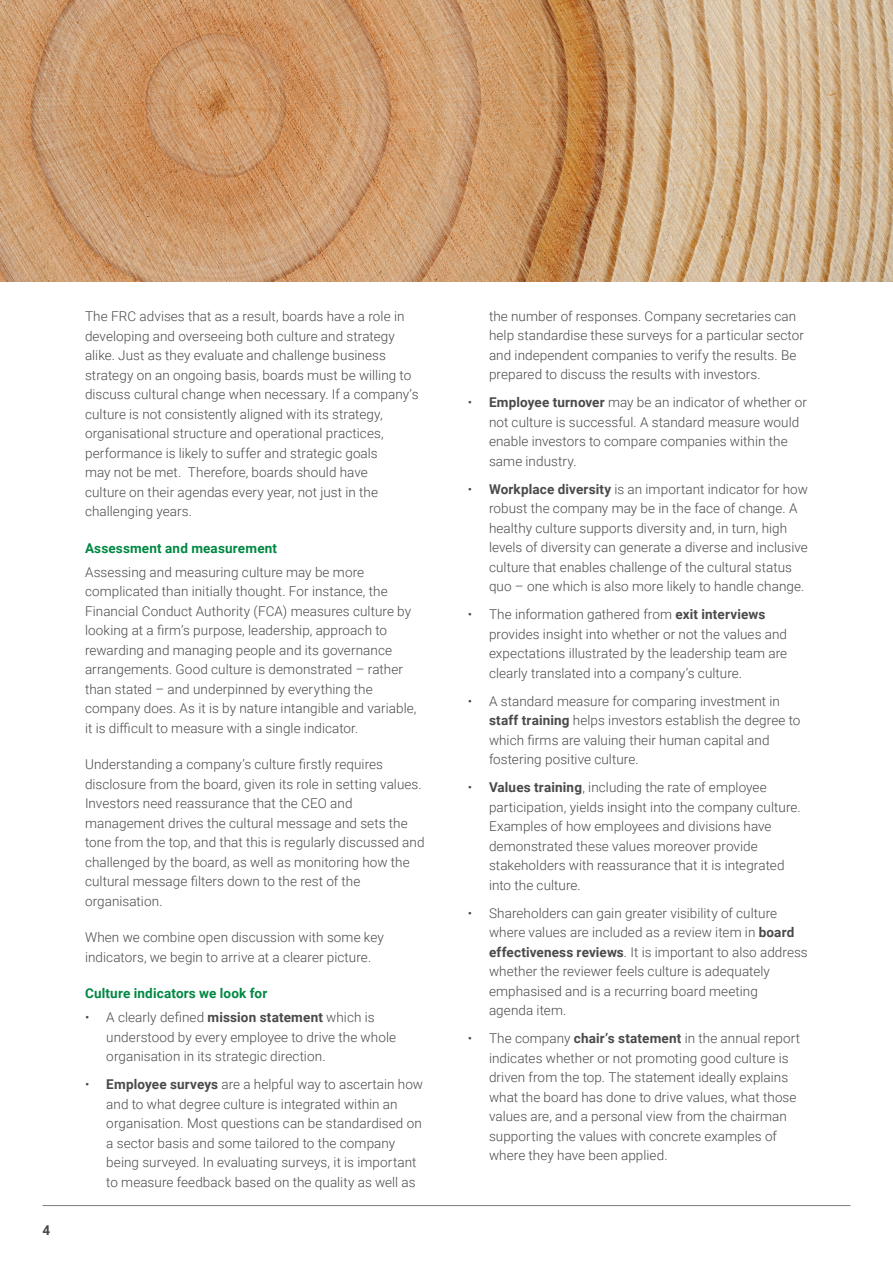
<style>
.page{position:relative;width:893px;height:1263px;background:#fff}
.page>*{position:absolute;margin:0;border:0;box-sizing:border-box;transform-origin:0 0}
.body_copy_standard{font:300 13.5px/19.5px "Roboto";letter-spacing:.005em;color:#4a4a49}
.body_copy_standard-2{font:700 13.5px "Roboto";letter-spacing:.015em;color:#008843}
.t1{font:700 13.5px "Roboto";color:#4a4a49}
.s1{font-weight:700}
</style>
<div class="page">
<hr style="left:43px;top:1205px;width:807px;height:1px;background:#7c7b7b">
<img style="left:0;top:0;width:893px;height:281px">
<p class="t1" style="left:43px;top:1220px;width:9px">4</p>
<p class="body_copy_standard" style="left:85px;top:306px;width:335px">The FRC advises that as a result, boards have a role in developing and overseeing both culture and strategy alike. Just as they evaluate and challenge business strategy on an ongoing basis, boards must be willing to discuss cultural change when necessary. If a company’s culture is not consistently aligned with its strategy, organisational structure and operational practices, performance is likely to suffer and strategic goals<br>may not be met. Therefore, boards should have<br>culture on their agendas every year, not just in the challenging years.</p>
<p class="body_copy_standard-2" style="left:85px;top:539px;width:194px">Assessment and measurement</p>
<p class="body_copy_standard" style="left:85px;top:562px;width:333px">Assessing and measuring culture may be more complicated than initially thought. For instance, the Financial Conduct Authority (FCA) measures culture by looking at a firm’s purpose, leadership, approach to rewarding and managing people and its governance arrangements. Good culture is demonstrated – rather than stated – and underpinned by everything the company does. As it is by nature intangible and variable, it is difficult to measure with a single indicator.</p>
<p class="body_copy_standard" style="left:85px;top:754px;width:341px">Understanding a company’s culture firstly requires disclosure from the board, given its role in setting values.<br>Investors need reassurance that the CEO and management drives the cultural message and sets the tone from the top, and that this is regularly discussed and challenged by the board, as well as monitoring how the cultural message filters down to the rest of the organisation.</p>
<p class="body_copy_standard" style="left:85px;top:927px;width:300px">When we combine open discussion with some key indicators, we begin to arrive at a clearer picture.</p>
<p class="body_copy_standard-2" style="left:85px;top:984px;width:184px">Culture indicators we look for</p>
<p class="body_copy_standard" style="left:106px;top:1007px;width:291px;text-indent:-21px">• A clearly defined <span class="s1">mission statement</span> which is understood by every employee to drive the whole organisation in its strategic direction.</p>
<p class="body_copy_standard" style="left:106px;top:1074px;width:318px;text-indent:-21px">• <span class="s1">Employee surveys</span> are a helpful way to ascertain how and to what degree culture is integrated within an organisation. Most questions can be standardised on a sector basis and some tailored to the company being surveyed. In evaluating surveys, it is important to measure feedback based on the quality as well as</p>
<p class="body_copy_standard" style="left:489px;top:306px;width:316px">the number of responses. Company secretaries can help standardise these surveys for a particular sector and independent companies to verify the results. Be prepared to discuss the results with investors.</p>
<p class="body_copy_standard" style="left:489px;top:392px;width:319px;text-indent:-21px">• <span class="s1">Employee turnover</span> may be an indicator of whether or not culture is successful. A standard measure would enable investors to compare companies within the same industry.</p>
<p class="body_copy_standard" style="left:489px;top:479px;width:320px;text-indent:-21px">• <span class="s1">Workplace diversity</span> is an important indicator for how robust the company may be in the face of change. A healthy culture supports diversity and, in turn, high levels of diversity can generate a diverse and inclusive culture that enables challenge of the cultural status quo – one which is also more likely to handle change.</p>
<p class="body_copy_standard" style="left:489px;top:604px;width:300px;text-indent:-21px">• The information gathered from <span class="s1">exit interviews </span>provides insight into whether or not the values and expectations illustrated by the leadership team are clearly translated into a company’s culture.</p>
<p class="body_copy_standard" style="left:489px;top:691px;width:313px;text-indent:-21px">• A standard measure for comparing investment in <span class="s1">staff training</span> helps investors establish the degree to which firms are valuing their human capital and fostering positive culture.</p>
<p class="body_copy_standard" style="left:489px;top:777px;width:313px;text-indent:-21px">• <span class="s1">Values training</span>, including the rate of employee participation, yields insight into the company culture.<br>Examples of how employees and divisions have demonstrated these values moreover provide stakeholders with reassurance that it is integrated into the culture.</p>
<p class="body_copy_standard" style="left:489px;top:903px;width:320px;text-indent:-21px">• Shareholders can gain greater visibility of culture where values are included as a review item in <span class="s1">board effectiveness reviews</span>. It is important to also address whether the reviewer feels culture is adequately emphasised and is a recurring board meeting<br>agenda item.</p>
<p class="body_copy_standard" style="left:489px;top:1028px;width:313px;text-indent:-21px">• The company <span class="s1">chair’s statement</span> in the annual report indicates whether or not promoting good culture is driven from the top. The statement ideally explains what the board has done to drive values, what those values are, and a personal view from the chairman supporting the values with concrete examples of where they have been applied.</p>
</div>
